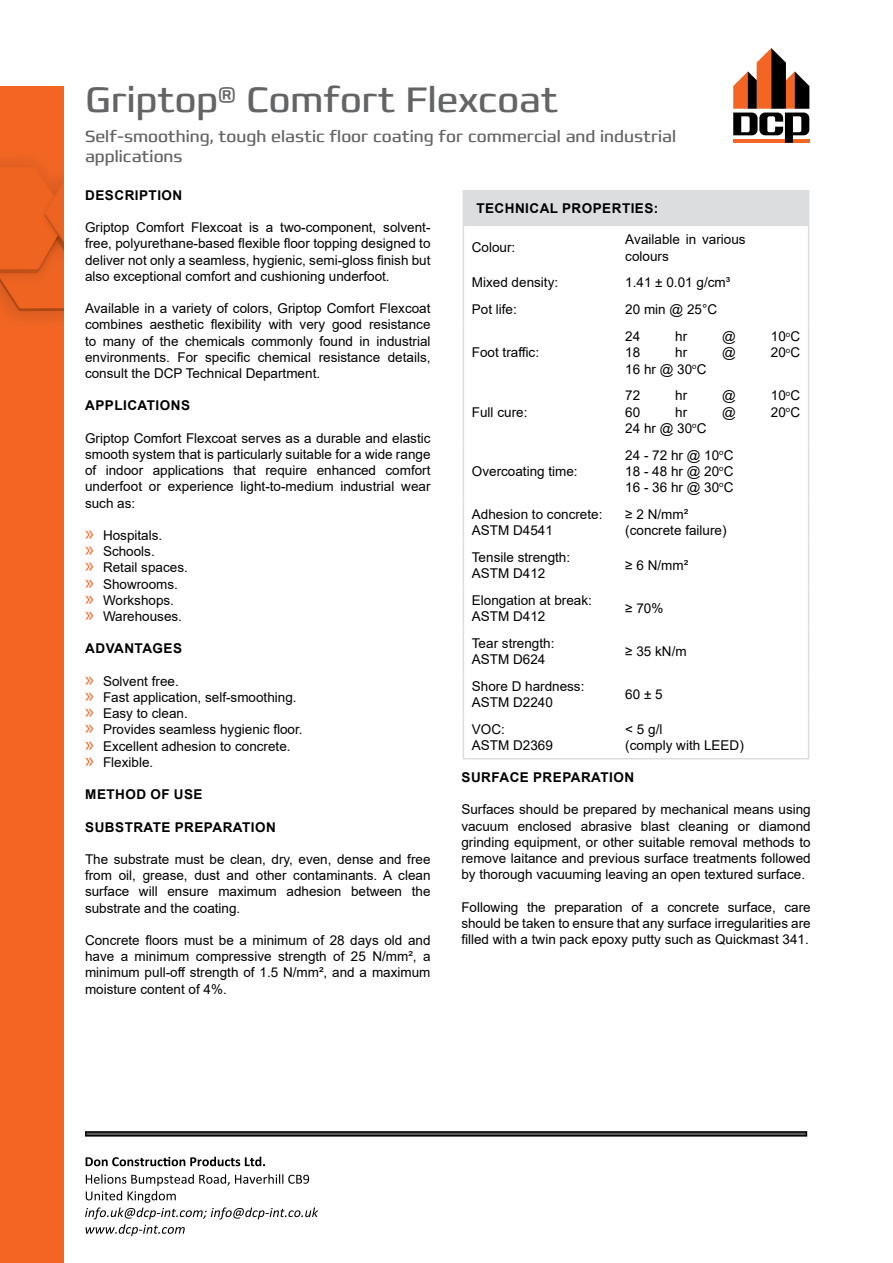
<style>
.page{position:relative;width:893px;height:1263px;background:#fff}
.page>*{position:absolute;margin:0;border:0;box-sizing:border-box;transform-origin:0 0}
.t1{font:36px "Francker CYR";color:#636466}
.t2{font:16.5px/19.8px "Francker CYR";color:#636466}
.t3{font:13.5px/16.2px "Arial";color:#000}
.t4{font:700 13.5px "Arial";letter-spacing:.035em;color:#000}
.s1{font-family:"Myriad Pro";font-size:21px;color:#f26522}
</style>
<div class="page">
<svg style="left:86px;top:1157px;width:179px;height:9px"></svg>
<svg style="left:85px;top:1174px;width:233px;height:62px"></svg>
<div style="left:85px;top:1131px;width:722px;height:5px;border:2px solid #000"></div>
<div style="left:463px;top:191px;width:346px;height:35px;background:#dcddde"></div>
<hr style="left:463px;top:190px;width:154px;height:1px;background:#dcddde">
<hr style="left:617px;top:190px;width:192px;height:1px;background:#dcddde">
<hr style="left:463px;top:226px;width:1px;height:43px;background:#dcddde">
<hr style="left:808px;top:226px;width:1px;height:43px;background:#dcddde">
<svg style="left:463px;top:269px;width:1px;height:54px"></svg>
<svg style="left:808px;top:269px;width:1px;height:54px"></svg>
<hr style="left:463px;top:323px;width:1px;height:59px;background:#dcddde">
<hr style="left:808px;top:323px;width:1px;height:59px;background:#dcddde">
<hr style="left:463px;top:382px;width:1px;height:59px;background:#dcddde">
<hr style="left:808px;top:382px;width:1px;height:59px;background:#dcddde">
<hr style="left:463px;top:441px;width:1px;height:59px;background:#dcddde">
<hr style="left:808px;top:441px;width:1px;height:59px;background:#dcddde">
<hr style="left:463px;top:500px;width:1px;height:43px;background:#dcddde">
<hr style="left:808px;top:500px;width:1px;height:43px;background:#dcddde">
<hr style="left:463px;top:543px;width:1px;height:44px;background:#dcddde">
<hr style="left:808px;top:543px;width:1px;height:44px;background:#dcddde">
<hr style="left:463px;top:587px;width:1px;height:43px;background:#dcddde">
<hr style="left:808px;top:587px;width:1px;height:43px;background:#dcddde">
<hr style="left:463px;top:630px;width:1px;height:43px;background:#dcddde">
<hr style="left:808px;top:630px;width:1px;height:43px;background:#dcddde">
<hr style="left:463px;top:673px;width:1px;height:43px;background:#dcddde">
<hr style="left:808px;top:673px;width:1px;height:43px;background:#dcddde">
<hr style="left:463px;top:716px;width:1px;height:42px;background:#dcddde">
<hr style="left:808px;top:716px;width:1px;height:42px;background:#dcddde">
<hr style="left:463px;top:758px;width:154px;height:1px;background:#dcddde">
<hr style="left:617px;top:758px;width:192px;height:1px;background:#dcddde">
<svg style="left:733px;top:48px;width:76px;height:95px"></svg>
<div style="left:0;top:86px;width:64px;height:1177px;background:#f26522"></div>
<img style="left:0;top:161px;width:64px;height:158px">
<h1 class="t1" style="left:85px;top:77px;width:475px">Griptop® Comfort Flexcoat</h1>
<p class="t2" style="left:85px;top:127px;width:593px">Self-smoothing, tough elastic floor coating for commercial and industrial applications</p>
<p class="t4" style="left:85px;top:186px;width:98px">DESCRIPTION</p>
<p class="t3" style="left:85px;top:219px;width:347px;text-align:justify">Griptop Comfort Flexcoat is a two-component, solvent&shy;free, polyurethane-based flexible floor topping designed to deliver not only a seamless, hygienic, semi-gloss finish but also exceptional comfort and cushioning underfoot.</p>
<p class="t3" style="left:85px;top:300px;width:347px;text-align:justify">Available in a variety of colors, Griptop Comfort Flexcoat combines aesthetic flexibility with very good resistance to many of the chemicals commonly found in industrial environments. For specific chemical resistance details, consult the DCP Technical Department.</p>
<p class="t4" style="left:85px;top:396px;width:106px">APPLICATIONS</p>
<p class="t3" style="left:85px;top:430px;width:347px;text-align:justify">Griptop Comfort Flexcoat serves as a durable and elastic smooth system that is particularly suitable for a wide range of indoor applications that require enhanced comfort underfoot or experience light-to-medium industrial wear such as:</p>
<p class="t3" style="left:85px;top:527px;width:104px"><span class="s1">»</span> Hospitals.<br><span class="s1">»</span> Schools.<br><span class="s1">»</span> Retail spaces. <span class="s1">»</span> Showrooms. <span class="s1">»</span> Workshops.<br><span class="s1">»</span> Warehouses.</p>
<p class="t4" style="left:85px;top:639px;width:98px">ADVANTAGES</p>
<p class="t3" style="left:85px;top:673px;width:219px"><span class="s1">»</span> Solvent free.<br><span class="s1">»</span> Fast application, self-smoothing. <span class="s1">»</span> Easy to clean.<br><span class="s1">»</span> Provides seamless hygienic floor. <span class="s1">»</span> Excellent adhesion to concrete. <span class="s1">»</span> Flexible.</p>
<p class="t4" style="left:85px;top:785px;width:119px">METHOD OF USE</p>
<p class="t4" style="left:85px;top:817px;width:192px">SUBSTRATE PREPARATION</p>
<p class="t3" style="left:85px;top:851px;width:347px;text-align:justify">The substrate must be clean, dry, even, dense and free from oil, grease, dust and other contaminants. A clean surface will ensure maximum adhesion between the substrate and the coating.</p>
<p class="t3" style="left:85px;top:932px;width:347px;text-align:justify">Concrete floors must be a minimum of 28 days old and have a minimum compressive strength of 25 N/mm², a minimum pull-off strength of 1.5 N/mm², and a maximum moisture content of 4%.</p>
<p class="t4" style="left:476px;top:199px;width:183px">TECHNICAL PROPERTIES:</p>
<p class="t3" style="left:472px;top:240px;width:45px">Colour:</p>
<p class="t3" style="left:472px;top:269px;width:88px;line-height:26.8px">Mixed density:<br>Pot life:</p>
<p class="t3" style="left:472px;top:344px;width:69px">Foot traffic:</p>
<p class="t3" style="left:625px;top:231px;width:122px">Available in various colours</p>
<p class="t3" style="left:625px;top:269px;width:106px;line-height:26.8px">1.41 ± 0.01 g/cm³<br>20 min @ 25°C<br>24</p>
<p class="t3" style="left:675px;top:328px;width:14px">hr</p>
<p class="t3" style="left:722px;top:328px;width:15px">@</p>
<p class="t3" style="left:771px;top:328px;width:31px">10<sup>o</sup>C</p>
<p class="t3" style="left:625px;top:344px;width:17px">18</p>
<p class="t3" style="left:675px;top:344px;width:14px">hr</p>
<p class="t3" style="left:722px;top:344px;width:15px">@</p>
<p class="t3" style="left:771px;top:344px;width:31px">20<sup>o</sup>C</p>
<p class="t3" style="left:625px;top:355px;width:83px;line-height:26.8px">16 hr @ 30<sup>o</sup>C<br>72</p>
<p class="t3" style="left:675px;top:387px;width:14px">hr</p>
<p class="t3" style="left:722px;top:387px;width:15px">@</p>
<p class="t3" style="left:771px;top:387px;width:31px">10<sup>o</sup>C</p>
<p class="t3" style="left:472px;top:404px;width:57px">Full cure:</p>
<p class="t3" style="left:472px;top:463px;width:107px">Overcoating time:</p>
<p class="t3" style="left:625px;top:404px;width:17px">60</p>
<p class="t3" style="left:675px;top:404px;width:14px">hr</p>
<p class="t3" style="left:722px;top:404px;width:15px">@</p>
<p class="t3" style="left:771px;top:404px;width:31px">20<sup>o</sup>C</p>
<p class="t3" style="left:625px;top:420px;width:83px">24 hr @ 30<sup>o</sup>C</p>
<p class="t3" style="left:625px;top:447px;width:110px;text-align:justify">24 - 72 hr @ 10<sup>o</sup>C 18 - 48 hr @ 20<sup>o</sup>C 16 - 36 hr @ 30<sup>o</sup>C</p>
<p class="t3" style="left:472px;top:506px;width:132px">Adhesion to concrete:<br>ASTM D4541</p>
<p class="t3" style="left:625px;top:506px;width:103px">≥ 2 N/mm² (concrete failure)</p>
<p class="t3" style="left:472px;top:549px;width:100px">Tensile strength:<br>ASTM D412</p>
<p class="t3" style="left:625px;top:557px;width:64px">≥ 6 N/mm²</p>
<p class="t3" style="left:472px;top:592px;width:122px">Elongation at break:<br>ASTM D412</p>
<p class="t3" style="left:625px;top:600px;width:40px">≥ 70%</p>
<p class="t3" style="left:472px;top:635px;width:84px">Tear strength:<br>ASTM D624</p>
<p class="t3" style="left:625px;top:643px;width:63px">≥ 35 kN/m</p>
<p class="t3" style="left:472px;top:678px;width:114px">Shore D hardness:<br>ASTM D2240</p>
<p class="t3" style="left:625px;top:686px;width:39px">60 ± 5</p>
<p class="t3" style="left:472px;top:721px;width:83px">VOC:<br>ASTM D2369</p>
<p class="t3" style="left:625px;top:721px;width:120px">&lt; 5 g/l<br>(comply with LEED)</p>
<p class="t4" style="left:462px;top:768px;width:174px">SURFACE PREPARATION</p>
<p class="t3" style="left:461px;top:801px;width:351px;text-align:justify">Surfaces should be prepared by mechanical means using vacuum enclosed abrasive blast cleaning or diamond grinding equipment, or other suitable removal methods to remove laitance and previous surface treatments followed by thorough vacuuming leaving an open textured surface.</p>
<p class="t3" style="left:461px;top:899px;width:351px;text-align:justify">Following the preparation of a concrete surface, care should be taken to ensure that any surface irregularities are filled with a twin pack epoxy putty such as Quickmast 341.</p>
</div>
